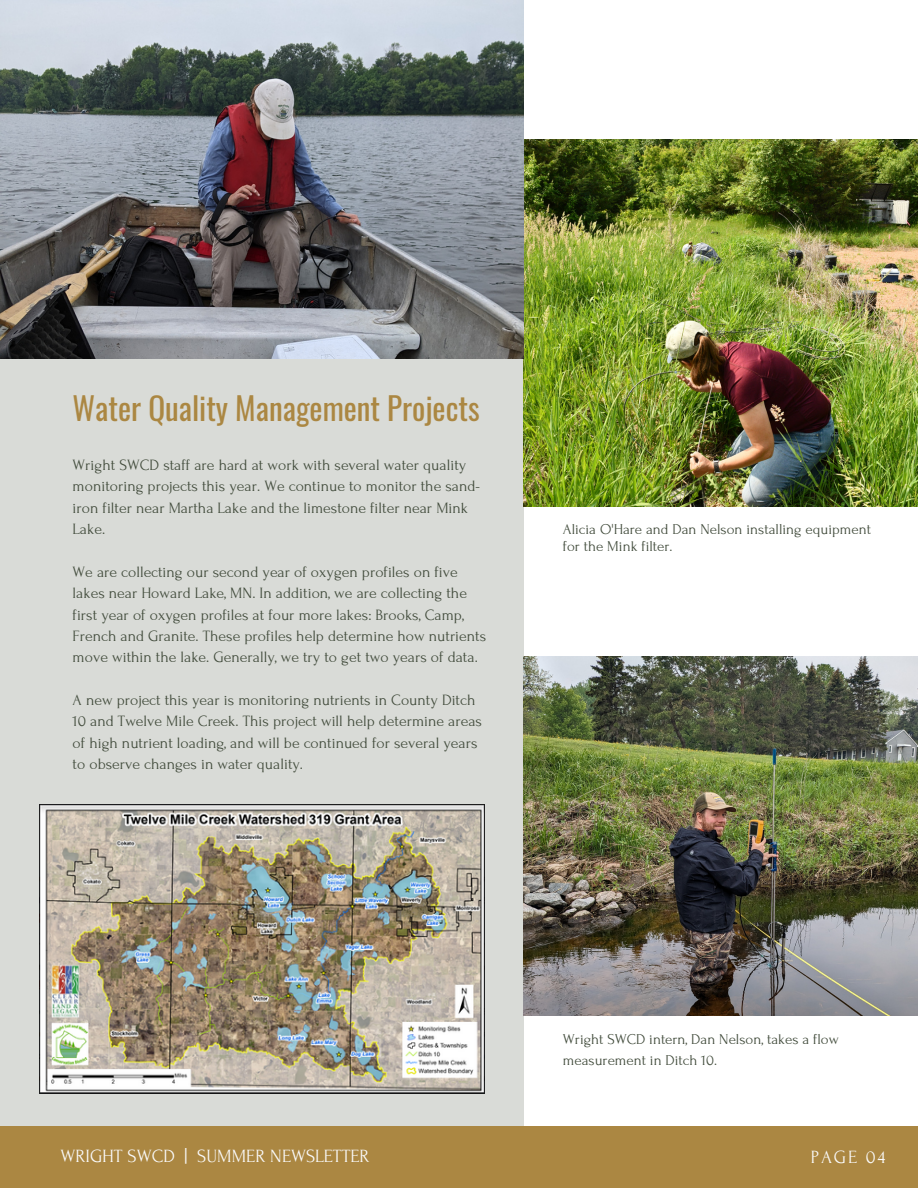
<style>
.page{position:relative;width:918px;height:1188px;background:#fff}
.page>*{position:absolute;margin:0;border:0;box-sizing:border-box;transform-origin:0 0}
.t1{font:31.2px "Oswald";color:#ab8742}
.t2{font:18.75px "Forum";color:#fafafa}
.t3{font:18.6px "Forum";letter-spacing:.1em;color:#fafafa}
.t4{font:15.75px/21.3px "Forum";color:#414b3b}
.t5{font:15px/20.2px "Forum";color:#414b3b}
</style>
<div class="page">
<div style="left:0;top:359px;width:523px;height:767px;background:#d9dbd7"></div>
<img style="left:523px;top:140px;width:395px;height:366px">
<img style="left:0;top:0;width:523px;height:359px">
<div style="left:0;top:1127px;width:918px;height:61px;background:#ab8742"></div>
<img style="left:523px;top:657px;width:395px;height:359px">
<img style="left:40px;top:805px;width:444px;height:289px">
<p class="t1" style="left:73px;top:384px;width:409px">Water Quality Management Projects</p>
<p class="t4" style="left:73px;top:455px;width:409px">Wright SWCD staff are hard at work with several water quality monitoring projects this year. We continue to monitor the sand&shy;iron filter near Martha Lake and the limestone filter near Mink Lake.</p>
<p class="t4" style="left:73px;top:561px;width:415px">We are collecting our second year of oxygen profiles on five lakes near Howard Lake, MN. In addition, we are collecting the first year of oxygen profiles at four more lakes: Brooks, Camp, French and Granite. These profiles help determine how nutrients move within the lake. Generally, we try to get two years of data.</p>
<p class="t4" style="left:73px;top:690px;width:411px">A new project this year is monitoring nutrients in County Ditch 10 and Twelve Mile Creek. This project will help determine areas of high nutrient loading, and will be continued for several years to observe changes in water quality.</p>
<p class="t5" style="left:563px;top:521px;width:310px;line-height:16.8px">Alicia O'Hare and Dan Nelson installing equipment for the Mink filter.</p>
<p class="t5" style="left:563px;top:1030px;width:277px">Wright SWCD intern, Dan Nelson, takes a flow measurement in Ditch 10.</p>
<p class="t2" style="left:60px;top:1146px;width:311px">WRIGHT SWCD | SUMMER NEWSLETTER</p>
<p class="t3" style="left:811px;top:1147px;width:76px">PAGE 04</p>
</div>
